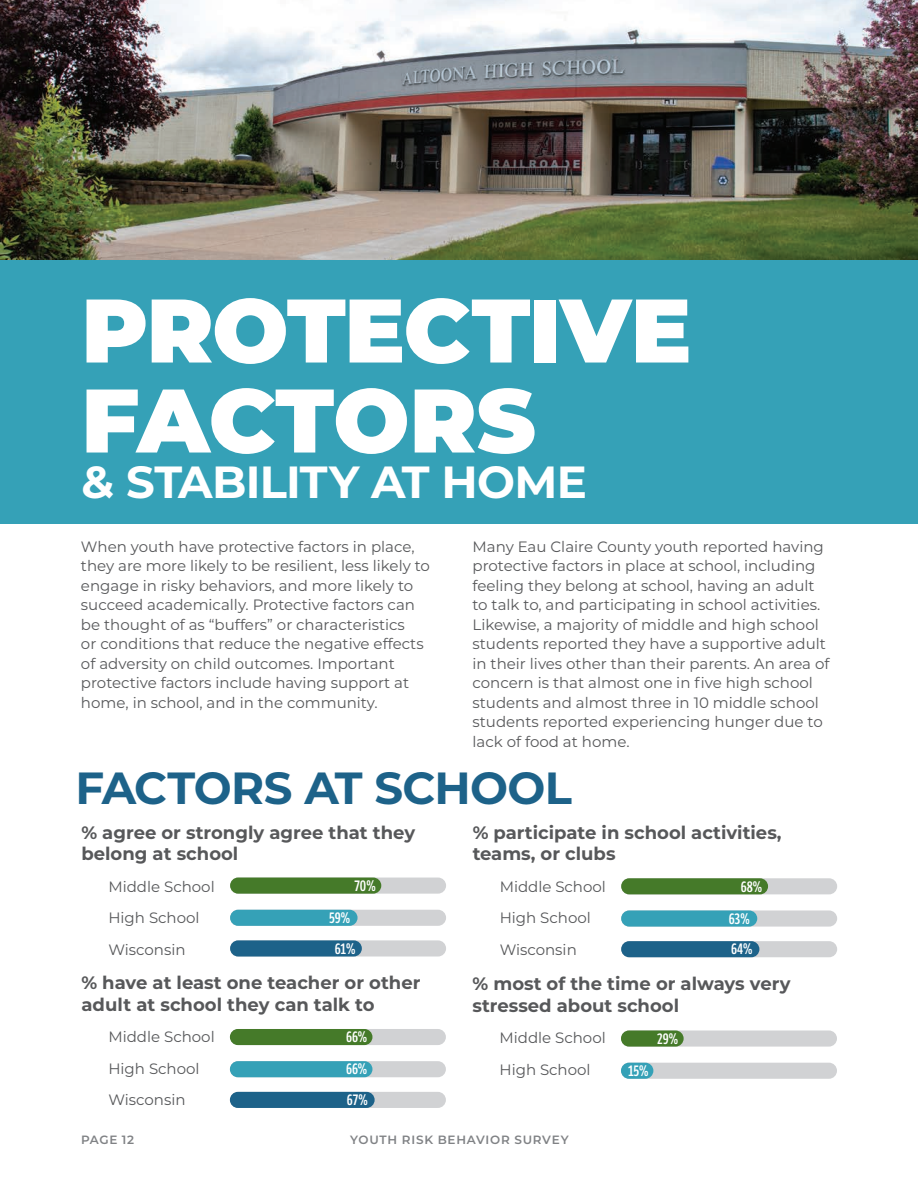
<style>
.page{position:relative;width:918px;height:1188px;background:#fff}
.page>*{position:absolute;margin:0;border:0;box-sizing:border-box;transform-origin:0 0}
.Section_Header{font:900 90px/90px "Montserrat";letter-spacing:-.01em;color:#fff}
.Page_Header{font:700 45px "Montserrat";letter-spacing:-.015em;color:#fff}
.Page_Header-2{font:700 45px "Montserrat";letter-spacing:-.015em;color:#1d6289}
.Paragraph_Heading{font:700 18px/21.6px "Montserrat";color:#57585a}
.Body_copy{font:15px/19.5px "Montserrat";color:#57585a}
.TOC_-_Small_Heading{font:15px "Montserrat";color:#57585a}
.Percentage{font:600 15px "LFT Etica Compressed";color:#fff}
.t1{font:600 12px "Montserrat";letter-spacing:.065em;color:#808285}
</style>
<div class="page">
<img style="left:0;top:0;width:918px;height:260px">
<div style="left:0;top:260px;width:918px;height:264px;background:#35a1b7"></div>
<div style="left:230px;top:878px;width:216px;height:16px;background:#d1d2d4;border-radius:8px"></div>
<div style="left:621px;top:878px;width:216px;height:16px;background:#d1d2d4;border-radius:8px"></div>
<div style="left:230px;top:1029px;width:216px;height:16px;background:#d1d2d4;border-radius:8px"></div>
<div style="left:230px;top:878px;width:151px;height:16px;background:#457a29;border-radius:8px"></div>
<div style="left:621px;top:878px;width:147px;height:16px;background:#457a29;border-radius:8px"></div>
<div style="left:230px;top:1029px;width:142px;height:16px;background:#457a29;border-radius:8px"></div>
<div style="left:230px;top:910px;width:216px;height:16px;background:#d1d2d4;border-radius:8px"></div>
<div style="left:621px;top:910px;width:216px;height:17px;background:#d1d2d4;border-radius:8px"></div>
<div style="left:230px;top:1061px;width:216px;height:16px;background:#d1d2d4;border-radius:8px"></div>
<div style="left:230px;top:910px;width:128px;height:16px;background:#35a1b7;border-radius:8px"></div>
<div style="left:621px;top:910px;width:136px;height:17px;background:#35a1b7;border-radius:8px"></div>
<div style="left:230px;top:1061px;width:142px;height:16px;background:#35a1b7;border-radius:8px"></div>
<div style="left:230px;top:940px;width:216px;height:17px;background:#d1d2d4;border-radius:8px"></div>
<div style="left:621px;top:941px;width:216px;height:16px;background:#d1d2d4;border-radius:8px"></div>
<div style="left:230px;top:1092px;width:216px;height:16px;background:#d1d2d4;border-radius:8px"></div>
<div style="left:230px;top:940px;width:132px;height:17px;background:#1d6289;border-radius:8px"></div>
<div style="left:621px;top:941px;width:138px;height:16px;background:#1d6289;border-radius:8px"></div>
<div style="left:230px;top:1092px;width:145px;height:16px;background:#1d6289;border-radius:8px"></div>
<div style="left:621px;top:1030px;width:216px;height:17px;background:#d1d2d4;border-radius:8px"></div>
<div style="left:621px;top:1030px;width:63px;height:17px;background:#457a29;border-radius:8px"></div>
<div style="left:621px;top:1063px;width:216px;height:16px;background:#d1d2d4;border-radius:8px"></div>
<div style="left:621px;top:1063px;width:32px;height:16px;background:#35a1b7;border-radius:8px"></div>
<p class="Section_Header" style="left:81px;top:280px;width:612px">PROTECTIVE<br>FACTORS</p>
<p class="Page_Header" style="left:81px;top:449px;width:507px">&amp; STABILITY AT HOME</p>
<p class="Body_copy" style="left:81px;top:536px;width:351px">When youth have protective factors in place, they are more likely to be resilient, less likely to engage in risky behaviors, and more likely to succeed academically. Protective factors can be thought of as “buffers” or characteristics<br>or conditions that reduce the negative effects of adversity on child outcomes. Important protective factors include having support at home, in school, and in the community.</p>
<p class="Body_copy" style="left:472px;top:536px;width:359px">Many Eau Claire County youth reported having protective factors in place at school, including feeling they belong at school, having an adult to talk to, and participating in school activities.<br>Likewise, a majority of middle and high school students reported they have a supportive adult in their lives other than their parents. An area of concern is that almost one in five high school students and almost three in 10 middle school students reported experiencing hunger due to lack of food at home.</p>
<p class="Page_Header-2" style="left:76px;top:756px;width:498px">FACTORS AT SCHOOL</p>
<p class="Paragraph_Heading" style="left:473px;top:821px;width:310px">% participate in school activities, teams, or clubs</p>
<p class="TOC_-_Small_Heading" style="left:500px;top:876px;width:108px">Middle School</p>
<p class="TOC_-_Small_Heading" style="left:500px;top:908px;width:93px">High School</p>
<p class="TOC_-_Small_Heading" style="left:500px;top:939px;width:79px">Wisconsin</p>
<p class="Paragraph_Heading" style="left:81px;top:821px;width:335px">% agree or strongly agree that they belong at school</p>
<p class="TOC_-_Small_Heading" style="left:108px;top:876px;width:108px">Middle School</p>
<p class="TOC_-_Small_Heading" style="left:108px;top:908px;width:93px">High School</p>
<p class="TOC_-_Small_Heading" style="left:108px;top:939px;width:79px">Wisconsin</p>
<p class="Paragraph_Heading" style="left:81px;top:971px;width:341px">% have at least one teacher or other adult at school they can talk to</p>
<p class="TOC_-_Small_Heading" style="left:108px;top:1027px;width:108px">Middle School</p>
<p class="TOC_-_Small_Heading" style="left:108px;top:1058px;width:93px">High School</p>
<p class="TOC_-_Small_Heading" style="left:108px;top:1090px;width:79px">Wisconsin</p>
<p class="Percentage" style="left:355px;top:877px;width:23px">70%</p>
<p class="Percentage" style="left:741px;top:877px;width:23px">68%</p>
<p class="Percentage" style="left:329px;top:909px;width:23px">59%</p>
<p class="Percentage" style="left:729px;top:910px;width:22px">63%</p>
<p class="Percentage" style="left:335px;top:940px;width:22px">61%</p>
<p class="Percentage" style="left:731px;top:940px;width:23px">64%</p>
<p class="Paragraph_Heading" style="left:472px;top:972px;width:320px">% most of the time or always very stressed about school</p>
<p class="TOC_-_Small_Heading" style="left:500px;top:1028px;width:108px">Middle School</p>
<p class="TOC_-_Small_Heading" style="left:500px;top:1059px;width:93px">High School</p>
<p class="Percentage" style="left:346px;top:1028px;width:23px">66%</p>
<p class="Percentage" style="left:657px;top:1030px;width:22px">29%</p>
<p class="Percentage" style="left:346px;top:1060px;width:23px">66%</p>
<p class="Percentage" style="left:628px;top:1062px;width:22px">15%</p>
<p class="Percentage" style="left:347px;top:1091px;width:22px">67%</p>
<p class="t1" style="left:81px;top:1131px;width:55px">PAGE 12</p>
<p class="t1" style="left:350px;top:1131px;width:220px">YOUTH RISK BEHAVIOR SURVEY</p>
</div>
